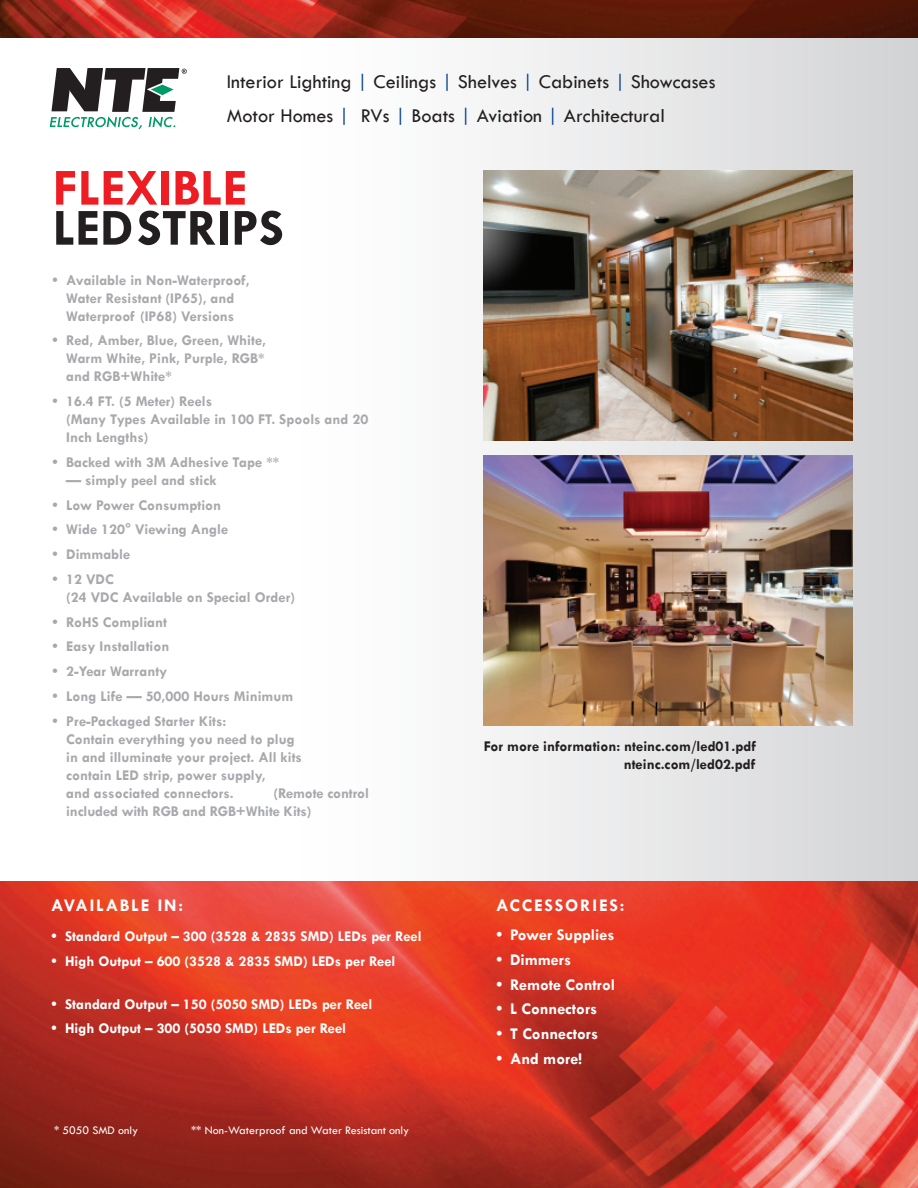
<style>
.page{position:relative;width:918px;height:1188px;background:#fff}
.page>*{position:absolute;margin:0;border:0;box-sizing:border-box;transform-origin:0 0}
.t1{font:700 52.35px "Tw Cen";color:#231f20}
.t2{font:700 52.35px "Tw Cen";color:#ee1d23}
.t3{font:20.25px "Tw Cen";color:#231f20}
.t4{font:700 18px "Tw Cen";letter-spacing:.1em;color:#fff}
.t5{font:700 16.5px "Tw Cen";color:#fff}
.t6{font:700 15px/18px "Tw Cen";color:#a8a9ad}
.t7{font:700 15px "Tw Cen";color:#fff}
.t8{font:700 15px/18px "Tw Cen";color:#231f20;text-align:right}
.t9{font:12px "Tw Cen";color:#fff}
.s1{color:#094594}
</style>
<div class="page">
<div style="left:0;top:0;width:918px;height:894px;background:linear-gradient(to right,#fff,#d9d9db)"></div>
<img style="left:0;top:881px;width:918px;height:307px">
<img style="left:0;top:0;width:918px;height:37px">
<svg style="left:50px;top:68px;width:137px;height:61px"></svg>
<img style="left:484px;top:170px;width:369px;height:270px">
<img style="left:484px;top:456px;width:369px;height:270px">
<p class="t3" style="left:227px;top:70px;width:490px">Interior Lighting <span class="s1">|</span> Ceilings <span class="s1">|</span> Shelves <span class="s1">|</span> Cabinets <span class="s1">|</span> Showcases</p>
<p class="t3" style="left:227px;top:103px;width:440px">Motor Homes <span class="s1">|</span> RVs <span class="s1">|</span> Boats <span class="s1">|</span> Aviation <span class="s1">|</span> Architectural</p>
<p class="t2" style="left:53px;top:157px;width:196px">FLEXIBLE</p>
<p class="t1" style="left:53px;top:197px;width:233px">LED STRIPS</p>
<p class="t6" style="left:53px;top:271px;width:198px;text-align:center">• Available in Non-Waterproof,<br>Water Resistant (IP65), and<br>Waterproof (IP68) Versions</p>
<p class="t6" style="left:66px;top:331px;width:201px;text-align:justify;text-indent:-14px">• Red, Amber, Blue, Green, White, Warm White, Pink, Purple, RGB* and RGB+White*</p>
<p class="t6" style="left:66px;top:392px;width:304px;text-indent:-14px">• 16.4 FT. (5 Meter) Reels<br>(Many Types Available in 100 FT. Spools and 20<br>Inch Lengths)</p>
<p class="t6" style="left:53px;top:453px;width:228px">• Backed with 3M Adhesive Tape **</p>
<p class="t6" style="left:66px;top:471px;width:152px">— simply peel and stick</p>
<p class="t6" style="left:53px;top:496px;width:170px">• Low Power Consumption</p>
<p class="t6" style="left:53px;top:520px;width:177px">• Wide 120° Viewing Angle</p>
<p class="t6" style="left:53px;top:545px;width:79px">• Dimmable</p>
<p class="t6" style="left:66px;top:570px;width:230px;text-indent:-14px">• 12 VDC<br>(24 VDC Available on Special Order)</p>
<p class="t6" style="left:53px;top:613px;width:116px">• RoHS Compliant</p>
<p class="t6" style="left:53px;top:637px;width:118px">• Easy Installation</p>
<p class="t6" style="left:53px;top:662px;width:116px">• 2-Year Warranty</p>
<p class="t6" style="left:53px;top:687px;width:242px">• Long Life — 50,000 Hours Minimum</p>
<p class="t6" style="left:66px;top:712px;width:237px;text-indent:-14px">• Pre-Packaged Starter Kits:<br>Contain everything you need to plug in and illuminate your project. All kits contain LED strip, power supply,<br>and associated connectors.</p>
<p class="t6" style="left:66px;top:784px;width:304px;text-indent:207px">(Remote control included with RGB and RGB+White Kits)</p>
<p class="t8" style="left:484px;top:737px;width:274px">For more information: nteinc.com/led01.pdf nteinc.com/led02.pdf</p>
<p class="t4" style="left:51px;top:895px;width:133px">AVAILABLE IN:</p>
<p class="t4" style="left:496px;top:895px;width:130px">ACCESSORIES:</p>
<p class="t7" style="left:52px;top:927px;width:372px">• Standard Output – 300 (3528 &amp; 2835 SMD) LEDs per Reel</p>
<p class="t7" style="left:52px;top:952px;width:345px">• High Output – 600 (3528 &amp; 2835 SMD) LEDs per Reel</p>
<p class="t7" style="left:52px;top:995px;width:322px">• Standard Output – 150 (5050 SMD) LEDs per Reel</p>
<p class="t7" style="left:52px;top:1020px;width:296px">• High Output – 300 (5050 SMD) LEDs per Reel</p>
<p class="t9" style="left:54px;top:1123px;width:86px">* 5050 SMD only</p>
<p class="t9" style="left:191px;top:1123px;width:220px">** Non-Waterproof and Water Resistant only</p>
<p class="t5" style="left:497px;top:925px;width:119px">• Power Supplies</p>
<p class="t5" style="left:497px;top:950px;width:76px">• Dimmers</p>
<p class="t5" style="left:497px;top:975px;width:120px">• Remote Control</p>
<p class="t5" style="left:497px;top:999px;width:102px">• L Connectors</p>
<p class="t5" style="left:497px;top:1024px;width:103px">• T Connectors</p>
<p class="t5" style="left:497px;top:1049px;width:87px">• And more!</p>
</div>
